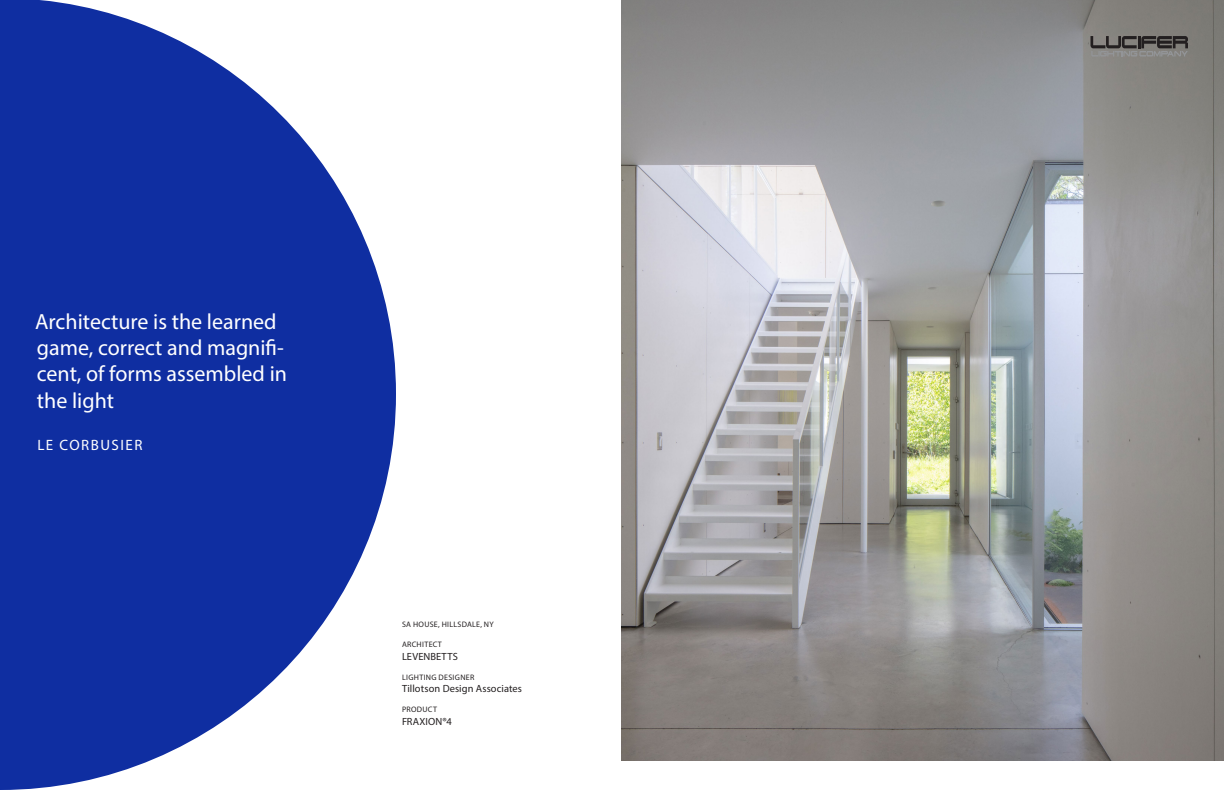
<style>
.page{position:relative;width:1224px;height:792px;background:#fff}
.page>*{position:absolute;margin:0;border:0;box-sizing:border-box;transform-origin:0 0}
.t1{font:22px/26.4px "Myriad Pro";color:#fff}
.t2{font:15px "Myriad Pro";letter-spacing:.1em;color:#fff}
.t3{font:10.4px "Myriad Pro";letter-spacing:.01em;color:#231f20}
.t4{font:7.9px "Myriad Pro";letter-spacing:.04em;color:#231f20}
</style>
<div class="page">
<img style="left:621px;top:0;width:603px;height:761px">
<svg style="left:0;top:0;width:396px;height:790px;fill:#0f2ea1"></svg>
<svg style="left:1091px;top:36px;width:97px;height:21px;background:#666462"></svg>
<p class="t1" style="left:35px;top:308px;width:253px">Architecture is the learned game, correct and magnifi&shy;cent, of forms assembled in the light</p>
<p class="t2" style="left:37px;top:435px;width:107px">LE CORBUSIER</p>
<p class="t4" style="left:402px;top:620px;width:93px">SA HOUSE, HILLSDALE, NY</p>
<p class="t4" style="left:402px;top:640px;width:41px">ARCHITECT</p>
<p class="t3" style="left:402px;top:650px;width:57px">LEVENBETTS</p>
<p class="t4" style="left:402px;top:672px;width:74px">LIGHTING DESIGNER</p>
<p class="t3" style="left:402px;top:682px;width:122px">Tillotson Design Associates</p>
<p class="t4" style="left:402px;top:705px;width:36px">PRODUCT</p>
<p class="t3" style="left:402px;top:715px;width:51px">FRAXION®4</p>
</div>
